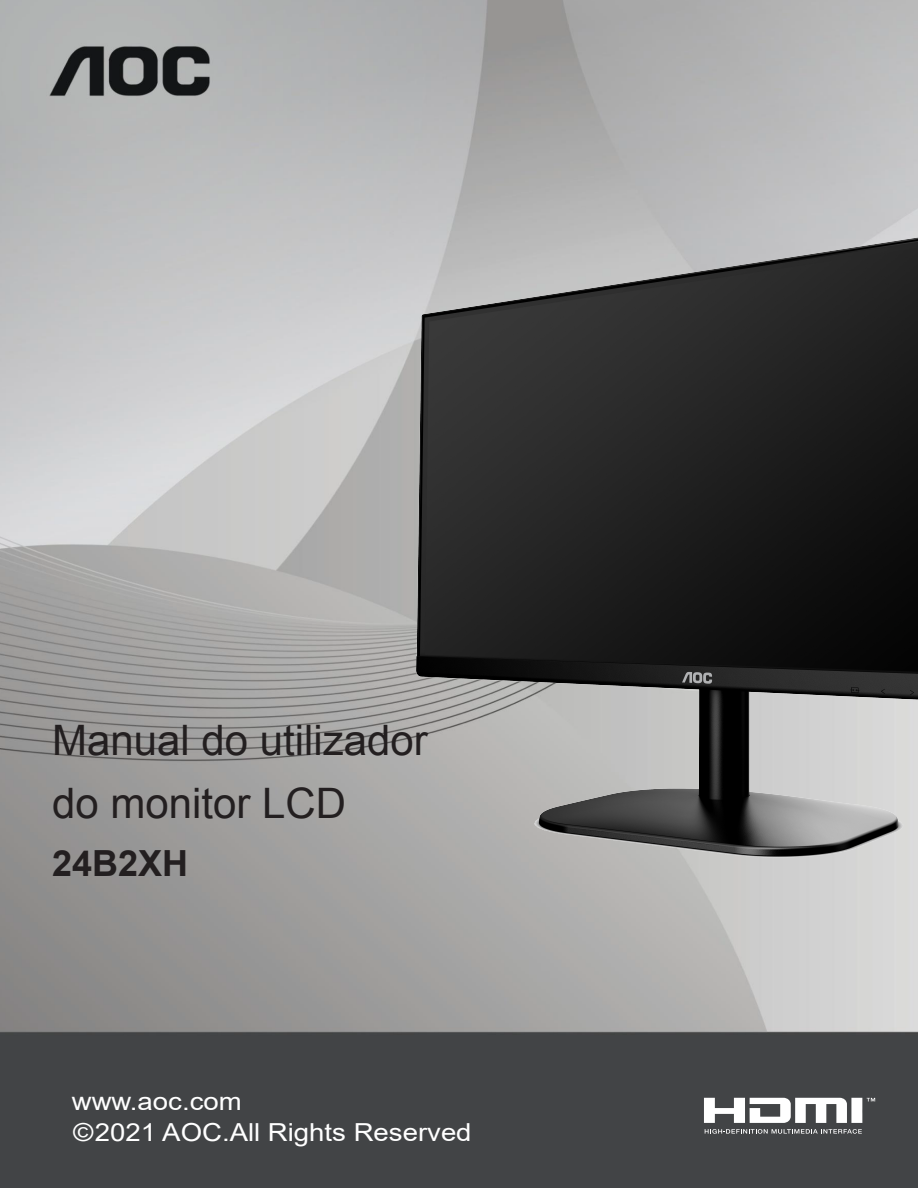
<style>
.page{position:relative;width:918px;height:1188px;background:#fff}
.page>*{position:absolute;margin:0;border:0;box-sizing:border-box;transform-origin:0 0}
.正文_text-1{font:42px/63px "Arial";color:#231f20}
.正文_text-1-2{font:700 36px "Arial";color:#231f20}
.t1{font:24.9px/31.2px "Arial";color:#fff;scale:1.11 1}
</style>
<div class="page">
<img style="left:0;top:0;width:918px;height:1188px">
<svg style="left:704px;top:1098px;width:171px;height:25px"></svg>
<svg style="left:705px;top:1129px;width:157px;height:5px"></svg>
<img style="left:416px;top:213px;width:502px;height:644px">
<p class="正文_text-1" style="left:52px;top:710px;width:377px">Manual do utilizador do monitor LCD</p>
<p class="正文_text-1-2" style="left:52px;top:840px;width:138px">24B2XH</p>
<p class="t1" style="left:72px;top:1086px;width:362px">www.aoc.com<br>©2021 AOC.All Rights Reserved</p>
</div>
